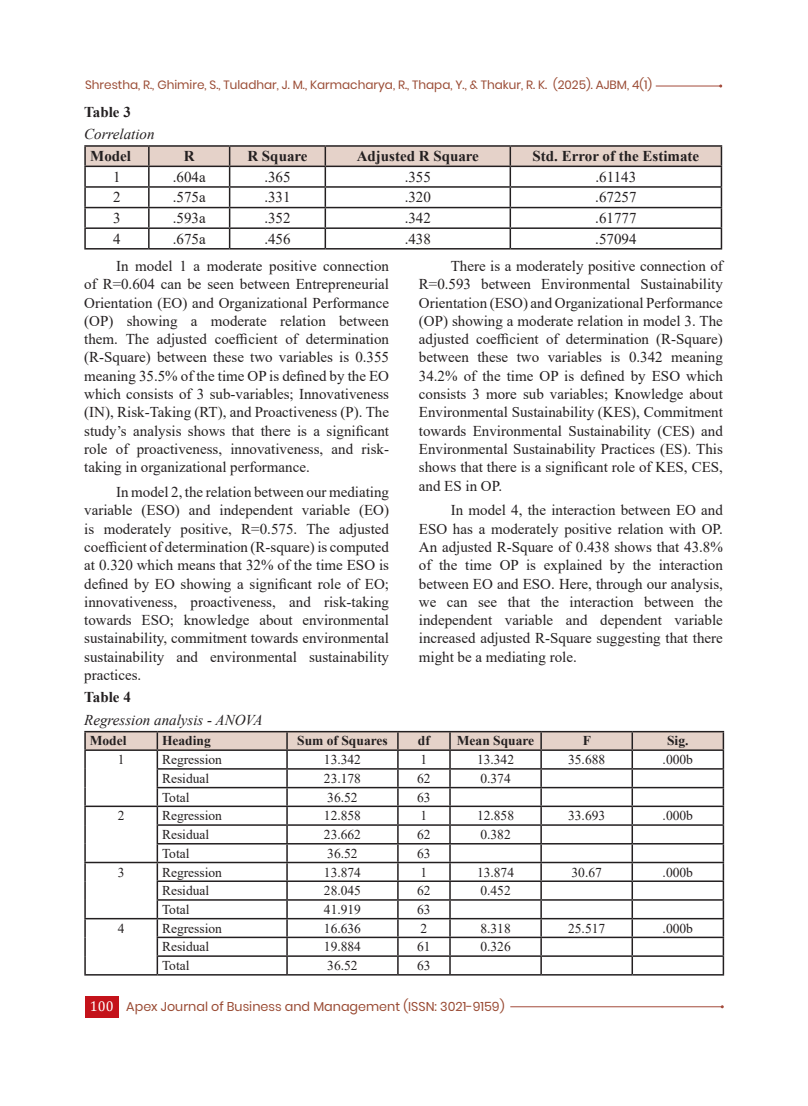
<style>
.page{position:relative;width:808px;height:1106px;background:#fff}
.page>*{position:absolute;margin:0;border:0;box-sizing:border-box;transform-origin:0 0}
.T{font:15px/18.3px "Times New Roman";color:#231f20;text-align:justify}
.tt{font:15px "Times New Roman";color:#231f20}
.tt-2{font:700 15px "Times New Roman";color:#231f20}
.Figure1{font:italic 15px "Times New Roman";color:#231f20}
.Figure{font:700 15px "Times New Roman";color:#231f20}
.tt-3{font:13.5px "Times New Roman";color:#231f20}
.tt-4{font:700 13.5px "Times New Roman";color:#231f20}
.t1{font:12.75px "Poppins";color:#9a4b34}
.t2{font:12px "Poppins";color:#9a4b34}
.s1{font-family:"Cambria";font-size:14.25px;color:#fff}
</style>
<div class="page">
<div style="left:85px;top:996px;width:33px;height:21px;background:#c4121a"></div>
<hr style="left:510px;top:1006px;width:212px;height:1px;background:#a44b3b">
<hr style="left:656px;top:86px;width:65px;height:1px;background:#a44b3b">
<hr style="left:84px;top:145px;width:65px;height:2px;background:#231f20">
<hr style="left:149px;top:145px;width:81px;height:2px;background:#231f20">
<hr style="left:230px;top:145px;width:95px;height:2px;background:#231f20">
<hr style="left:325px;top:145px;width:185px;height:2px;background:#231f20">
<hr style="left:510px;top:145px;width:212px;height:2px;background:#231f20">
<svg style="left:84px;top:146px;width:638px;height:102px"></svg>
<hr style="left:84px;top:248px;width:65px;height:1px;background:#231f20">
<hr style="left:149px;top:248px;width:81px;height:1px;background:#231f20">
<hr style="left:230px;top:248px;width:95px;height:1px;background:#231f20">
<hr style="left:325px;top:248px;width:185px;height:1px;background:#231f20">
<hr style="left:510px;top:248px;width:212px;height:1px;background:#231f20">
<svg style="left:84px;top:731px;width:640px;height:243px"></svg>
<hr style="left:84px;top:974px;width:73px;height:1px;background:#231f20">
<hr style="left:157px;top:974px;width:130px;height:1px;background:#231f20">
<hr style="left:287px;top:974px;width:111px;height:1px;background:#231f20">
<hr style="left:398px;top:974px;width:52px;height:1px;background:#231f20">
<hr style="left:450px;top:974px;width:91px;height:1px;background:#231f20">
<hr style="left:541px;top:974px;width:91px;height:1px;background:#231f20">
<hr style="left:632px;top:974px;width:92px;height:1px;background:#231f20">
<p class="t2" style="left:85px;top:78px;width:569px">Shrestha, R., Ghimire, S., Tuladhar, J. M., Karmacharya, R., Thapa, Y., &amp; Thakur, R. K. (2025). AJBM, 4(1)</p>
<p class="Figure" style="left:84px;top:101px;width:48px">Table 3</p>
<p class="Figure1" style="left:84px;top:124px;width:72px">Correlation</p>
<p class="tt-2" style="left:90px;top:145px;width:42px">Model</p>
<p class="tt-2" style="left:184px;top:145px;width:12px">R</p>
<p class="tt-2" style="left:247px;top:145px;width:62px">R Square</p>
<p class="tt-2" style="left:357px;top:145px;width:124px">Adjusted R Square</p>
<p class="tt-2" style="left:533px;top:145px;width:168px">Std. Error of the Estimate</p>
<p class="tt" style="left:113px;top:166px;width:9px">1</p>
<p class="tt" style="left:173px;top:166px;width:34px">.604a</p>
<p class="tt" style="left:264px;top:166px;width:28px">.365</p>
<p class="tt" style="left:405px;top:166px;width:28px">.355</p>
<p class="tt" style="left:595px;top:166px;width:42px">.61143</p>
<p class="tt" style="left:113px;top:187px;width:9px">2</p>
<p class="tt" style="left:173px;top:187px;width:34px">.575a</p>
<p class="tt" style="left:264px;top:187px;width:28px">.331</p>
<p class="tt" style="left:405px;top:187px;width:28px">.320</p>
<p class="tt" style="left:595px;top:187px;width:43px">.67257</p>
<p class="tt" style="left:113px;top:207px;width:9px">3</p>
<p class="tt" style="left:173px;top:207px;width:34px">.593a</p>
<p class="tt" style="left:264px;top:207px;width:28px">.352</p>
<p class="tt" style="left:405px;top:207px;width:28px">.342</p>
<p class="tt" style="left:595px;top:207px;width:43px">.61777</p>
<p class="tt" style="left:113px;top:228px;width:9px">4</p>
<p class="tt" style="left:173px;top:228px;width:34px">.675a</p>
<p class="tt" style="left:264px;top:228px;width:28px">.456</p>
<p class="tt" style="left:405px;top:228px;width:28px">.438</p>
<p class="tt" style="left:595px;top:228px;width:43px">.57094</p>
<p class="T" style="left:84px;top:256px;width:306px;text-indent:32px">In model 1 a moderate positive connection of R=0.604 can be seen between Entrepreneurial Orientation (EO) and Organizational Performance (OP) showing a moderate relation between them. The adjusted coefficient of determination (R-Square) between these two variables is 0.355 meaning 35.5% of the time OP is defined by the EO which consists of 3 sub-variables; Innovativeness (IN), Risk-Taking (RT), and Proactiveness (P). The study’s analysis shows that there is a significant role of proactiveness, innovativeness, and risk&shy;taking in organizational performance.</p>
<p class="T" style="left:84px;top:482px;width:306px;text-indent:32px">In model 2, the relation between our mediating variable (ESO) and independent variable (EO) is moderately positive, R=0.575. The adjusted coefficient of determination (R-square) is computed at 0.320 which means that 32% of the time ESO is defined by EO showing a significant role of EO; innovativeness, proactiveness, and risk-taking towards ESO; knowledge about environmental sustainability, commitment towards environmental sustainability and environmental sustainability practices.</p>
<p class="T" style="left:419px;top:256px;width:306px;text-indent:32px">There is a moderately positive connection of R=0.593 between Environmental Sustainability Orientation (ESO) and Organizational Performance (OP) showing a moderate relation in model 3. The adjusted coefficient of determination (R-Square) between these two variables is 0.342 meaning 34.2% of the time OP is defined by ESO which consists 3 more sub variables; Knowledge about Environmental Sustainability (KES), Commitment towards Environmental Sustainability (CES) and Environmental Sustainability Practices (ES). This shows that there is a significant role of KES, CES, and ES in OP.</p>
<p class="T" style="left:419px;top:500px;width:306px;text-indent:32px">In model 4, the interaction between EO and ESO has a moderately positive relation with OP.<br>An adjusted R-Square of 0.438 shows that 43.8% of the time OP is explained by the interaction between EO and ESO. Here, through our analysis, we can see that the interaction between the independent variable and dependent variable increased adjusted R-Square suggesting that there might be a mediating role.</p>
<p class="Figure" style="left:84px;top:686px;width:48px">Table 4</p>
<p class="Figure1" style="left:84px;top:709px;width:180px">Regression analysis - ANOVA</p>
<p class="tt-4" style="left:90px;top:731px;width:38px">Model</p>
<p class="tt-4" style="left:162px;top:731px;width:50px">Heading</p>
<p class="tt-4" style="left:297px;top:731px;width:92px">Sum of Squares</p>
<p class="tt-4" style="left:418px;top:731px;width:14px">df</p>
<p class="tt-4" style="left:457px;top:731px;width:79px">Mean Square</p>
<p class="tt-4" style="left:583px;top:731px;width:10px">F</p>
<p class="tt-4" style="left:667px;top:731px;width:23px">Sig.</p>
<p class="tt-3" style="left:118px;top:750px;width:8px">1</p>
<p class="tt-3" style="left:162px;top:750px;width:61px">Regression</p>
<p class="tt-3" style="left:324px;top:750px;width:39px">13.342</p>
<p class="tt-3" style="left:421px;top:750px;width:8px">1</p>
<p class="tt-3" style="left:477px;top:750px;width:39px">13.342</p>
<p class="tt-3" style="left:568px;top:750px;width:39px">35.688</p>
<p class="tt-3" style="left:663px;top:750px;width:32px">.000b</p>
<p class="tt-3" style="left:162px;top:769px;width:49px">Residual</p>
<p class="tt-3" style="left:324px;top:769px;width:39px">23.178</p>
<p class="tt-3" style="left:417px;top:769px;width:15px">62</p>
<p class="tt-3" style="left:480px;top:769px;width:32px">0.374</p>
<p class="tt-3" style="left:162px;top:787px;width:29px">Total</p>
<p class="tt-3" style="left:327px;top:787px;width:32px">36.52</p>
<p class="tt-3" style="left:417px;top:787px;width:15px">63</p>
<p class="tt-3" style="left:118px;top:806px;width:8px">2</p>
<p class="tt-3" style="left:162px;top:806px;width:61px">Regression</p>
<p class="tt-3" style="left:324px;top:806px;width:39px">12.858</p>
<p class="tt-3" style="left:421px;top:806px;width:8px">1</p>
<p class="tt-3" style="left:477px;top:806px;width:39px">12.858</p>
<p class="tt-3" style="left:568px;top:806px;width:39px">33.693</p>
<p class="tt-3" style="left:663px;top:806px;width:32px">.000b</p>
<p class="tt-3" style="left:162px;top:825px;width:49px">Residual</p>
<p class="tt-3" style="left:324px;top:825px;width:39px">23.662</p>
<p class="tt-3" style="left:417px;top:825px;width:15px">62</p>
<p class="tt-3" style="left:480px;top:825px;width:32px">0.382</p>
<p class="tt-3" style="left:162px;top:843px;width:29px">Total</p>
<p class="tt-3" style="left:327px;top:843px;width:32px">36.52</p>
<p class="tt-3" style="left:417px;top:843px;width:15px">63</p>
<p class="tt-3" style="left:118px;top:862px;width:8px">3</p>
<p class="tt-3" style="left:162px;top:862px;width:61px">Regression</p>
<p class="tt-3" style="left:324px;top:862px;width:39px">13.874</p>
<p class="tt-3" style="left:421px;top:862px;width:8px">1</p>
<p class="tt-3" style="left:477px;top:862px;width:39px">13.874</p>
<p class="tt-3" style="left:571px;top:862px;width:32px">30.67</p>
<p class="tt-3" style="left:663px;top:862px;width:32px">.000b</p>
<p class="tt-3" style="left:162px;top:881px;width:49px">Residual</p>
<p class="tt-3" style="left:324px;top:881px;width:39px">28.045</p>
<p class="tt-3" style="left:417px;top:881px;width:15px">62</p>
<p class="tt-3" style="left:480px;top:881px;width:32px">0.452</p>
<p class="tt-3" style="left:162px;top:900px;width:29px">Total</p>
<p class="tt-3" style="left:324px;top:900px;width:39px">41.919</p>
<p class="tt-3" style="left:417px;top:900px;width:15px">63</p>
<p class="tt-3" style="left:118px;top:918px;width:8px">4</p>
<p class="tt-3" style="left:162px;top:918px;width:61px">Regression</p>
<p class="tt-3" style="left:324px;top:918px;width:39px">16.636</p>
<p class="tt-3" style="left:421px;top:918px;width:8px">2</p>
<p class="tt-3" style="left:480px;top:918px;width:32px">8.318</p>
<p class="tt-3" style="left:568px;top:918px;width:39px">25.517</p>
<p class="tt-3" style="left:663px;top:918px;width:32px">.000b</p>
<p class="tt-3" style="left:162px;top:937px;width:49px">Residual</p>
<p class="tt-3" style="left:324px;top:937px;width:39px">19.884</p>
<p class="tt-3" style="left:417px;top:937px;width:15px">61</p>
<p class="tt-3" style="left:480px;top:937px;width:32px">0.326</p>
<p class="tt-3" style="left:162px;top:956px;width:29px">Total</p>
<p class="tt-3" style="left:327px;top:956px;width:32px">36.52</p>
<p class="tt-3" style="left:417px;top:956px;width:15px">63</p>
<p class="t1" style="left:90px;top:998px;width:416px"><span class="s1">100</span> Apex Journal of Business and Management (ISSN: 3021-9159)</p>
</div>
